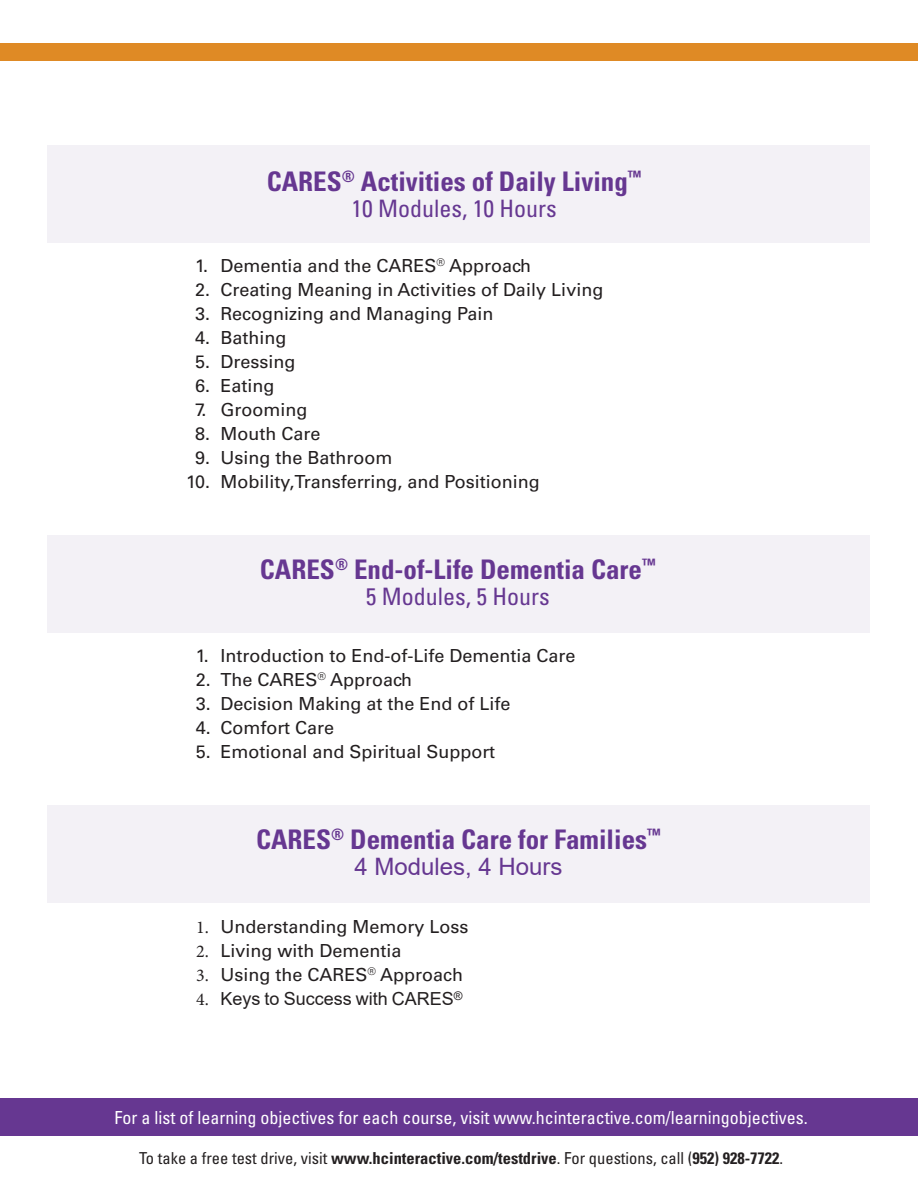
<style>
.page{position:relative;width:918px;height:1188px;background:#fff}
.page>*{position:absolute;margin:0;border:0;box-sizing:border-box;transform-origin:0 0}
.Modules{font:700 condensed 27px "Univers LT Std";color:#663791}
.Modules-2{font:condensed 24px "Univers LT Std";color:#663791}
.Modules-3{font:24px "Arial";color:#663791}
.Listing{font:18px "Univers LT Std";color:#231f20}
.t1{font:condensed 18px "Univers LT Std";color:#fff}
.Listing-2{font:18px "Arial";color:#231f20}
.t2{font:condensed 16.5px "Univers LT Std";color:#231f20}
.s1{font-family:"Minion Pro"}
.s2{font-weight:700}
</style>
<div class="page">
<div style="left:48px;top:806px;width:822px;height:97px;background:#f3f1f6"></div>
<div style="left:48px;top:536px;width:822px;height:97px;background:#f3f1f6"></div>
<div style="left:48px;top:146px;width:822px;height:97px;background:#f3f1f6"></div>
<div style="left:0;top:1098px;width:918px;height:38px;background:#663791"></div>
<div style="left:0;top:43px;width:918px;height:17px;background:#df8a25"></div>
<p class="Modules" style="left:267px;top:165px;width:376px">CARES<sup>®</sup> Activities of Daily Living<sup>™</sup></p>
<p class="Modules-2" style="left:351px;top:194px;width:207px">10 Modules, 10 Hours</p>
<p class="Listing" style="left:195px;top:255px;width:338px">1. Dementia and the CARES<sup>®</sup> Approach</p>
<p class="Listing" style="left:195px;top:279px;width:410px">2. Creating Meaning in Activities of Daily Living</p>
<p class="Listing" style="left:195px;top:303px;width:300px">3. Recognizing and Managing Pain</p>
<p class="Listing" style="left:195px;top:327px;width:93px">4. Bathing</p>
<p class="Listing" style="left:195px;top:351px;width:102px">5. Dressing</p>
<p class="Listing" style="left:195px;top:375px;width:81px">6. Eating</p>
<p class="Listing" style="left:195px;top:399px;width:114px">7. Grooming</p>
<p class="Listing" style="left:195px;top:423px;width:127px">8. Mouth Care</p>
<p class="Listing" style="left:195px;top:447px;width:199px">9. Using the Bathroom</p>
<p class="Listing" style="left:186px;top:471px;width:355px">10. Mobility,Transferring, and Positioning</p>
<p class="Modules" style="left:260px;top:553px;width:397px">CARES<sup>®</sup> End-of-Life Dementia Care<sup>™</sup></p>
<p class="Modules-2" style="left:366px;top:581px;width:185px">5 Modules, 5 Hours</p>
<p class="Listing" style="left:196px;top:645px;width:381px">1. Introduction to End-of-Life Dementia Care</p>
<p class="Listing" style="left:196px;top:669px;width:218px">2. The CARES<sup>®</sup> Approach</p>
<p class="Listing" style="left:196px;top:693px;width:316px">3. Decision Making at the End of Life</p>
<p class="Listing" style="left:196px;top:717px;width:140px">4. Comfort Care</p>
<p class="Listing" style="left:196px;top:741px;width:301px">5. Emotional and Spiritual Support</p>
<p class="Modules" style="left:256px;top:823px;width:406px">CARES<sup>®</sup> Dementia Care for Families<sup>™</sup></p>
<p class="Modules-3" style="left:354px;top:850px;width:210px">4 Modules, 4 Hours</p>
<p class="Listing" style="left:196px;top:916px;width:274px"><span class="s1">1.</span> Understanding Memory Loss</p>
<p class="Listing" style="left:196px;top:940px;width:207px"><span class="s1">2.</span> Living with Dementia</p>
<p class="Listing" style="left:196px;top:964px;width:268px"><span class="s1">3.</span> Using the CARES<sup>®</sup> Approach</p>
<p class="Listing-2" style="left:196px;top:987px;width:268px"><span class="s1">4.</span> Keys to Success with CARES<sup>®</sup></p>
<p class="t1" style="left:115px;top:1106px;width:695px">For a list of learning objectives for each course, visit www.hcinteractive.com/learningobjectives.</p>
<p class="t2" style="left:139px;top:1148px;width:645px">To take a free test drive, visit <span class="s2">www.hcinteractive.com/testdrive</span>. For questions, call (<span class="s2">952) 928-7722</span>.</p>
</div>
